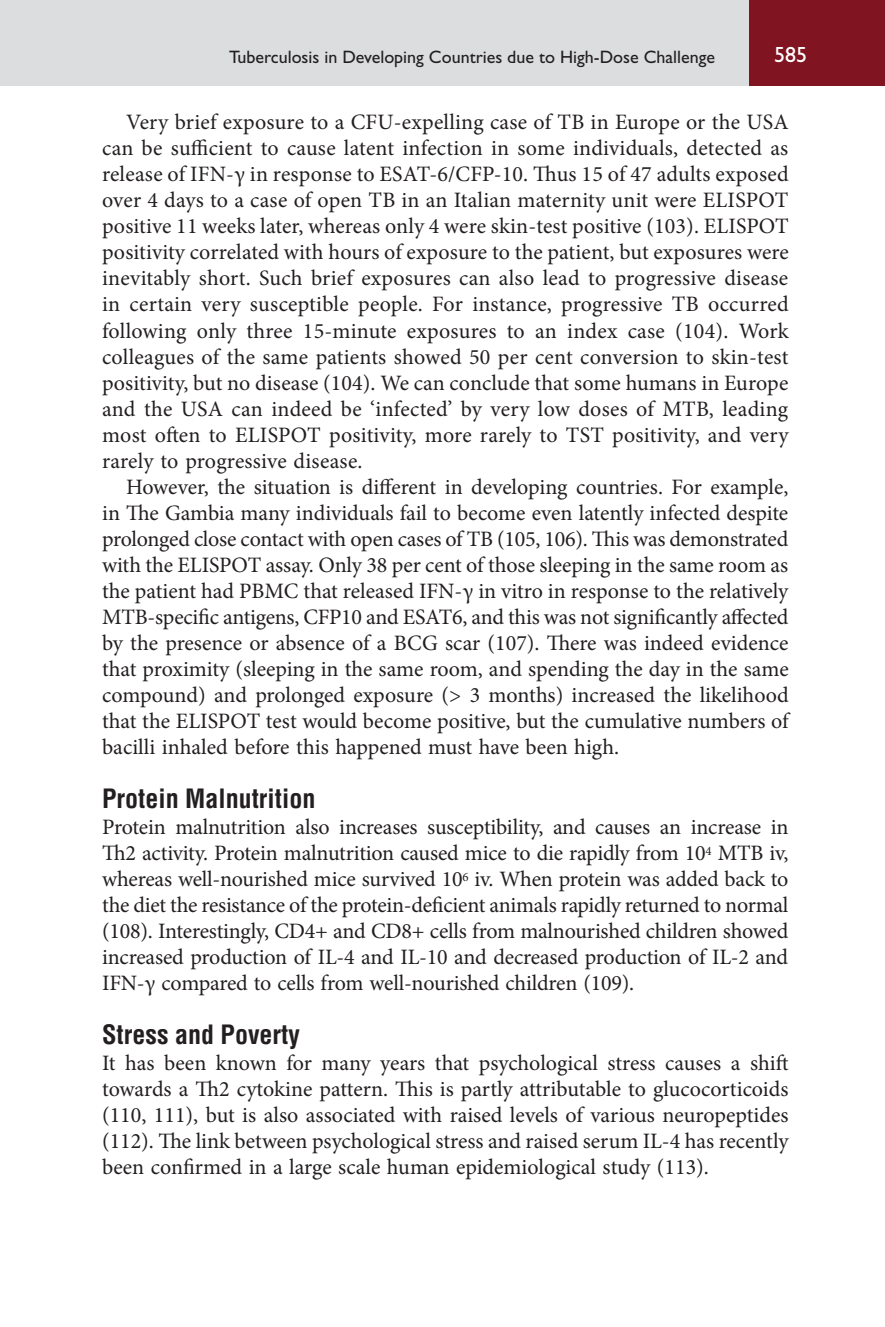
<style>
.page{position:relative;width:885px;height:1327px;background:#fff}
.page>*{position:absolute;margin:0;border:0;box-sizing:border-box;transform-origin:0 0}
.t1{font:700 condensed 26px "Helvetica LT Std";color:#231f20}
.t2{font:22px/26px "Minion Pro";color:#231f20;text-align:justify}
.t3{font:22px "Gill Sans Std";color:#fff}
.t4{font:18px "Gill Sans Std";color:#231f20}
</style>
<div class="page">
<div style="left:0;top:0;width:750px;height:86px;background:#dcdddf"></div>
<div style="left:748px;top:0;width:136px;height:86px;background:#801420"></div>
<p class="t4" style="left:229px;top:51px;width:487px">Tuberculosis in Developing Countries due to High-Dose Challenge</p>
<p class="t3" style="left:774px;top:47px;width:34px">585</p>
<p class="t2" style="left:102px;top:111px;width:688px;text-indent:24px">Very brief exposure to a CFU-expelling case of TB in Europe or the USA can be sufficient to cause latent infection in some individuals, detected as release of IFN-γ in response to ESAT-6/CFP-10. Thus 15 of 47 adults exposed over 4 days to a case of open TB in an Italian maternity unit were ELISPOT positive 11 weeks later, whereas only 4 were skin-test positive (103). ELISPOT positivity correlated with hours of exposure to the patient, but exposures were inevitably short. Such brief exposures can also lead to progressive disease in certain very susceptible people. For instance, progressive TB occurred following only three 15-minute exposures to an index case (104). Work colleagues of the same patients showed 50 per cent conversion to skin-test positivity, but no disease (104). We can conclude that some humans in Europe and the USA can indeed be ‘infected’ by very low doses of MTB, leading most often to ELISPOT positivity, more rarely to TST positivity, and very rarely to progressive disease.</p>
<p class="t2" style="left:102px;top:475px;width:688px;text-indent:24px">However, the situation is different in developing countries. For example, in The Gambia many individuals fail to become even latently infected despite prolonged close contact with open cases of TB (105, 106). This was demonstrated with the ELISPOT assay. Only 38 per cent of those sleeping in the same room as the patient had PBMC that released IFN-γ in vitro in response to the relatively MTB-specific antigens, CFP10 and ESAT6, and this was not significantly affected by the presence or absence of a BCG scar (107). There was indeed evidence that proximity (sleeping in the same room, and spending the day in the same compound) and prolonged exposure (&gt; 3 months) increased the likelihood that the ELISPOT test would become positive, but the cumulative numbers of bacilli inhaled before this happened must have been high.</p>
<p class="t1" style="left:102px;top:787px;width:215px">Protein Malnutrition</p>
<p class="t2" style="left:102px;top:815px;width:688px">Protein malnutrition also increases susceptibility, and causes an increase in Th2 activity. Protein malnutrition caused mice to die rapidly from 10<sup>4</sup> MTB iv, whereas well-nourished mice survived 10<sup>6</sup> iv. When protein was added back to the diet the resistance of the protein-deficient animals rapidly returned to normal (108). Interestingly, CD4+ and CD8+ cells from malnourished children showed increased production of IL-4 and IL-10 and decreased production of IL-2 and IFN-γ compared to cells from well-nourished children (109).</p>
<p class="t1" style="left:102px;top:1023px;width:199px">Stress and Poverty</p>
<p class="t2" style="left:102px;top:1051px;width:688px">It has been known for many years that psychological stress causes a shift towards a Th2 cytokine pattern. This is partly attributable to glucocorticoids (110, 111), but is also associated with raised levels of various neuropeptides (112). The link between psychological stress and raised serum IL-4 has recently been confirmed in a large scale human epidemiological study (113).</p>
</div>
